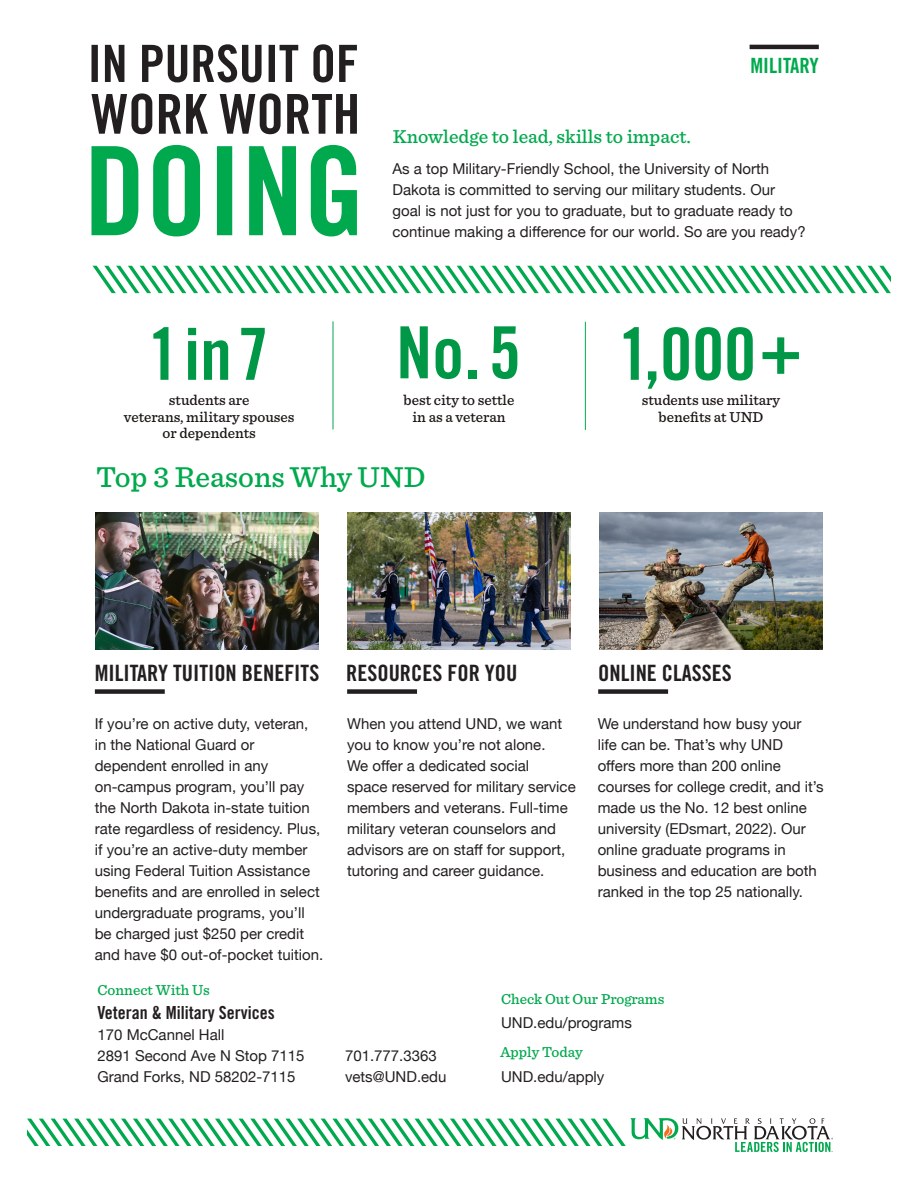
<style>
.page{position:relative;width:918px;height:1188px;background:#fff}
.page>*{position:absolute;margin:0;border:0;box-sizing:border-box;transform-origin:0 0}
.t1{font:72px "Trade Gothic LT Pro Bd Cn 20";color:#009847}
.t2{font:500 30px "Sentinel";color:#00a94d}
.t3{font:22.5px "Trade Gothic LT Pro Bd Cn 20";color:#231f20}
.t4{font:21px "Trade Gothic LT Pro Bd Cn 20";color:#00a94d}
.t5{font:500 19.5px "Sentinel";color:#00a94d}
.t6{font:18px "Trade Gothic LT Pro Bd Cn 20";color:#231f20}
.t7{font:15px/21px "Helvetica Neue";color:#231f20}
.t8{font:500 15px/16.5px "Sentinel";color:#1b1513;text-align:center}
.t9{font:500 15px "Sentinel";color:#00a94d}
</style>
<div class="page">
<img style="left:95px;top:512px;width:224px;height:137px">
<img style="left:347px;top:512px;width:224px;height:137px">
<img style="left:599px;top:512px;width:224px;height:137px">
<div style="left:95px;top:689px;width:70px;height:5px;background:#231f20"></div>
<div style="left:598px;top:689px;width:70px;height:5px;background:#231f20"></div>
<div style="left:347px;top:689px;width:70px;height:5px;background:#231f20"></div>
<svg style="left:92px;top:44px;width:265px;height:38px"></svg>
<svg style="left:92px;top:93px;width:265px;height:41px"></svg>
<svg style="left:91px;top:145px;width:266px;height:91px"></svg>
<hr style="left:750px;top:45px;width:69px;height:4px;background:#231f20">
<hr style="left:333px;top:321px;width:1px;height:108px;background:#00a94d">
<hr style="left:585px;top:322px;width:1px;height:108px;background:#00a94d">
<svg style="left:93px;top:266px;width:798px;height:27px"></svg>
<svg style="left:27px;top:1118px;width:806px;height:34px"></svg>
<p class="t4" style="left:750px;top:53px;width:70px">MILITARY</p>
<p class="t1" style="left:148px;top:310px;width:123px">1 in 7</p>
<p class="t8" style="left:124px;top:391px;width:172px">students are<br>veterans, military spouses or dependents</p>
<p class="t5" style="left:393px;top:121px;width:300px">Knowledge to lead, skills to impact.</p>
<p class="t7" style="left:393px;top:159px;width:415px">As a top Military-Friendly School, the University of North Dakota is committed to serving our military students. Our goal is not just for you to graduate, but to graduate ready to continue making a difference for our world. So are you ready?</p>
<p class="t1" style="left:396px;top:309px;width:126px">No. 5</p>
<p class="t8" style="left:404px;top:391px;width:112px">best city to settle in as a veteran</p>
<p class="t1" style="left:618px;top:310px;width:140px">1,000</p>
<p class="t1" style="left:759px;top:304px;width:45px">+</p>
<p class="t8" style="left:642px;top:391px;width:140px">students use military benefits at UND</p>
<p class="t2" style="left:96px;top:454px;width:331px">Top 3 Reasons Why UND</p>
<p class="t3" style="left:95px;top:659px;width:226px">MILITARY TUITION BENEFITS</p>
<p class="t3" style="left:346px;top:659px;width:173px">RESOURCES FOR YOU</p>
<p class="t3" style="left:598px;top:659px;width:135px">ONLINE CLASSES</p>
<p class="t7" style="left:95px;top:714px;width:230px">If you’re on active duty, veteran, in the National Guard or dependent enrolled in any on-campus program, you’ll pay the North Dakota in-state tuition rate regardless of residency. Plus, if you’re an active-duty member using Federal Tuition Assistance benefits and are enrolled in select undergraduate programs, you’ll be charged just $250 per credit and have $0 out-of-pocket tuition.</p>
<p class="t7" style="left:347px;top:714px;width:230px">When you attend UND, we want you to know you’re not alone.<br>We offer a dedicated social<br>space reserved for military service members and veterans. Full-time military veteran counselors and advisors are on staff for support, tutoring and career guidance.</p>
<p class="t7" style="left:598px;top:714px;width:227px">We understand how busy your life can be. That’s why UND offers more than 200 online courses for college credit, and it’s made us the No. 12 best online university (EDsmart, 2022). Our online graduate programs in business and education are both ranked in the top 25 nationally.</p>
<p class="t9" style="left:98px;top:978px;width:114px">Connect With Us</p>
<p class="t6" style="left:98px;top:1002px;width:179px">Veteran &amp; Military Services</p>
<p class="t7" style="left:98px;top:1025px;width:128px">170 McCannel Hall</p>
<p class="t7" style="left:98px;top:1046px;width:209px">2891 Second Ave N Stop 7115</p>
<p class="t7" style="left:98px;top:1067px;width:200px">Grand Forks, ND 58202-7115</p>
<p class="t7" style="left:345px;top:1046px;width:93px">701.777.3363</p>
<p class="t7" style="left:345px;top:1067px;width:103px">vets@UND.edu</p>
<p class="t9" style="left:501px;top:988px;width:165px">Check Out Our Programs</p>
<p class="t7" style="left:501px;top:1013px;width:132px">UND.edu/programs</p>
<p class="t9" style="left:500px;top:1041px;width:84px">Apply Today</p>
<p class="t7" style="left:501px;top:1067px;width:105px">UND.edu/apply</p>
</div>
